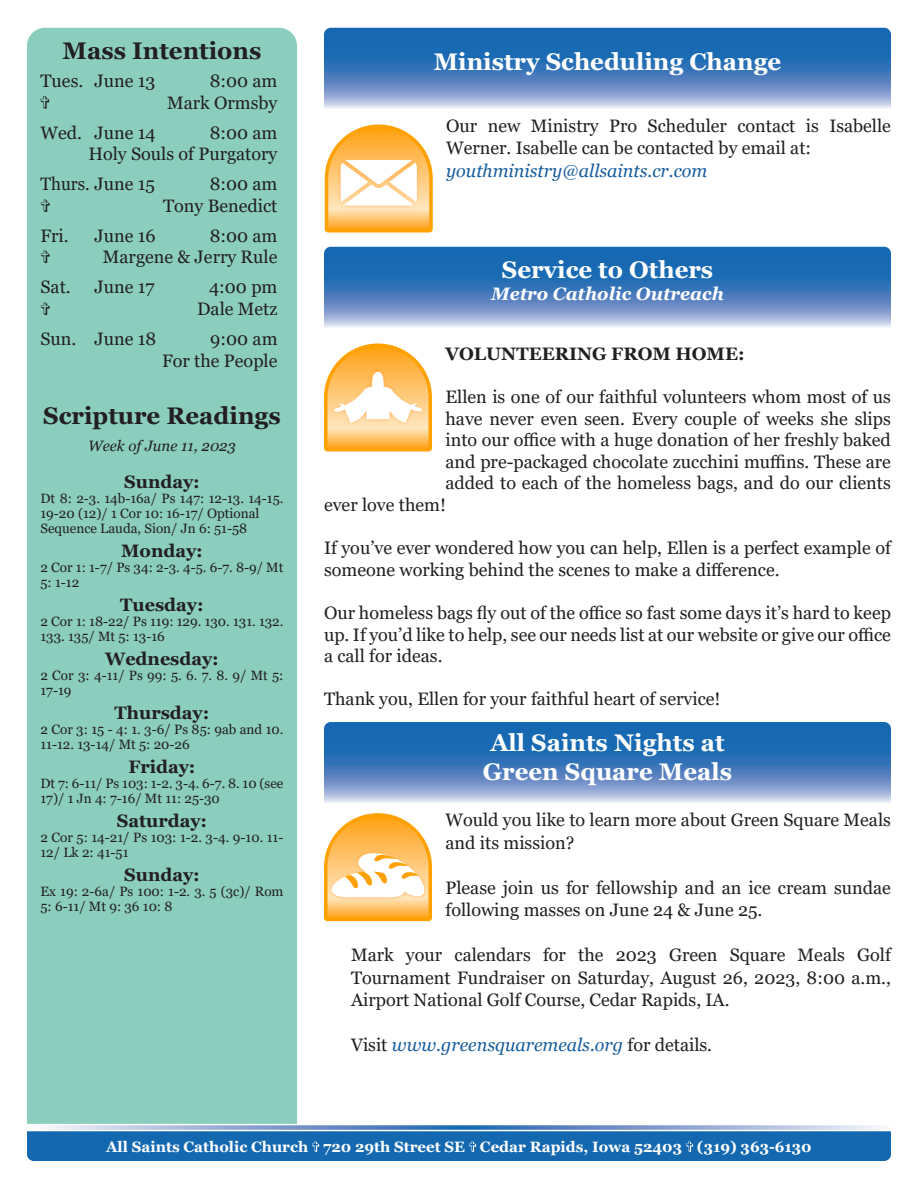
<style>
.page{position:relative;width:918px;height:1188px;background:#fff}
.page>*{position:absolute;margin:0;border:0;box-sizing:border-box;transform-origin:0 0}
.t1{font:700 24px/28.8px "Georgia";color:#fff;text-align:center}
.t2{font:700 24px "Georgia";color:#231f20}
.t3{font:18px/22.5px "Georgia";color:#231f20}
.t4{font:700 18px "Georgia";color:#231f20}
.t5{font:italic 18px "Georgia";color:#175d9e}
.t6{font:italic 700 18px "Georgia";color:#fff}
.t7{font:18px "Georgia";color:#231f20;scale:.95 1}
.t8{font:700 15px "Georgia";color:#fff}
.t9{font:italic 15px "Georgia";color:#231f20}
.t10{font:13.5px/15px "Georgia";color:#231f20}
.s1{font-style:normal;color:#231f20}
</style>
<div class="page">
<svg style="left:45px;top:1125px;width:836px;height:5px;background:#93add6"></svg>
<div style="left:27px;top:1131px;width:864px;height:30px;background:#1468b0"></div>
<div style="left:27px;top:28px;width:270px;height:1096px;background:#8bcebe"></div>
<svg style="left:41px;top:96px;width:8px;height:13px"></svg>
<svg style="left:324px;top:28px;width:567px;height:81px;background:#4d84c0"></svg>
<svg style="left:325px;top:125px;width:108px;height:108px"></svg>
<svg style="left:324px;top:247px;width:567px;height:81px;background:#4d84c0"></svg>
<svg style="left:324px;top:344px;width:108px;height:108px"></svg>
<svg style="left:324px;top:722px;width:567px;height:81px;background:#4c83c0"></svg>
<svg style="left:324px;top:813px;width:108px;height:108px"></svg>
<svg style="left:41px;top:199px;width:9px;height:13px"></svg>
<svg style="left:41px;top:251px;width:9px;height:12px"></svg>
<svg style="left:41px;top:303px;width:9px;height:12px"></svg>
<p class="t2" style="left:63px;top:36px;width:200px">Mass Intentions</p>
<p class="t3" style="left:40px;top:70px;width:117px">Tues. June 13</p>
<p class="t3" style="left:210px;top:70px;width:69px">8:00 am</p>
<p class="t3" style="left:167px;top:92px;width:112px">Mark Ormsby</p>
<p class="t3" style="left:40px;top:122px;width:117px">Wed. June 14</p>
<p class="t3" style="left:210px;top:122px;width:69px">8:00 am</p>
<p class="t3" style="left:88px;top:143px;width:191px">Holy Souls of Purgatory</p>
<p class="t7" style="left:40px;top:173px;width:122px">Thurs. June 15</p>
<p class="t3" style="left:210px;top:173px;width:69px">8:00 am</p>
<p class="t3" style="left:163px;top:195px;width:116px">Tony Benedict</p>
<p class="t3" style="left:40px;top:225px;width:30px">Fri.</p>
<p class="t3" style="left:94px;top:225px;width:63px">June 16</p>
<p class="t3" style="left:210px;top:225px;width:69px">8:00 am</p>
<p class="t3" style="left:103px;top:246px;width:176px">Margene &amp; Jerry Rule</p>
<p class="t3" style="left:40px;top:276px;width:32px">Sat.</p>
<p class="t3" style="left:94px;top:276px;width:62px">June 17</p>
<p class="t3" style="left:209px;top:276px;width:70px">4:00 pm</p>
<p class="t3" style="left:197px;top:298px;width:82px">Dale Metz</p>
<p class="t3" style="left:40px;top:328px;width:117px">Sun. June 18</p>
<p class="t3" style="left:210px;top:328px;width:69px">9:00 am</p>
<p class="t3" style="left:162px;top:350px;width:117px">For the People</p>
<p class="t2" style="left:43px;top:400px;width:239px">Scripture Readings</p>
<p class="t9" style="left:88px;top:437px;width:149px">Week of June 11, 2023</p>
<p class="t4" style="left:124px;top:470px;width:77px">Sunday:</p>
<p class="t10" style="left:40px;top:491px;width:245px">Dt 8: 2-3. 14b-16a/ Ps 147: 12-13. 14-15.<br>19-20 (12)/ 1 Cor 10: 16-17/ Optional</p>
<p class="t10" style="left:40px;top:521px;width:208px">Sequence Lauda, Sion/ Jn 6: 51-58</p>
<p class="t4" style="left:121px;top:539px;width:83px">Monday:</p>
<p class="t10" style="left:40px;top:560px;width:244px">2 Cor 1: 1-7/ Ps 34: 2-3. 4-5. 6-7. 8-9/ Mt<br>5: 1-12</p>
<p class="t4" style="left:120px;top:593px;width:85px">Tuesday:</p>
<p class="t10" style="left:40px;top:614px;width:245px">2 Cor 1: 18-22/ Ps 119: 129. 130. 131. 132.<br>133. 135/ Mt 5: 13-16</p>
<p class="t4" style="left:105px;top:647px;width:115px">Wednesday:</p>
<p class="t10" style="left:40px;top:668px;width:245px">2 Cor 3: 4-11/ Ps 99: 5. 6. 7. 8. 9/ Mt 5:<br>17-19</p>
<p class="t4" style="left:115px;top:701px;width:96px">Thursday:</p>
<p class="t10" style="left:40px;top:722px;width:245px">2 Cor 3: 15 - 4: 1. 3-6/ Ps 85: 9ab and 10.<br>11-12. 13-14/ Mt 5: 20-26</p>
<p class="t4" style="left:128px;top:755px;width:69px">Friday:</p>
<p class="t10" style="left:40px;top:776px;width:244px">Dt 7: 6-11/ Ps 103: 1-2. 3-4. 6-7. 8. 10 (see<br>17)/ 1 Jn 4: 7-16/ Mt 11: 25-30</p>
<p class="t4" style="left:117px;top:809px;width:92px">Saturday:</p>
<p class="t10" style="left:40px;top:830px;width:245px">2 Cor 5: 14-21/ Ps 103: 1-2. 3-4. 9-10. 11-<br>12/ Lk 2: 41-51</p>
<p class="t4" style="left:124px;top:863px;width:77px">Sunday:</p>
<p class="t10" style="left:40px;top:884px;width:245px">Ex 19: 2-6a/ Ps 100: 1-2. 3. 5 (3c)/ Rom<br>5: 6-11/ Mt 9: 36 10: 8</p>
<p class="t1" style="left:434px;top:47px;width:349px">Ministry Scheduling Change</p>
<p class="t3" style="left:446px;top:115px;width:446px">Our new Ministry Pro Scheduler contact is Isabelle<br>Werner. Isabelle can be contacted by email at:</p>
<p class="t5" style="left:446px;top:159px;width:263px">youthministry@allsaints.cr.com</p>
<p class="t1" style="left:502px;top:255px;width:213px">Service to Others</p>
<p class="t6" style="left:491px;top:282px;width:234px">Metro Catholic Outreach</p>
<p class="t4" style="left:446px;top:342px;width:301px">VOLUNTEERING FROM HOME:</p>
<p class="t3" style="left:446px;top:386px;width:447px">Ellen is one of our faithful volunteers whom most of us</p>
<p class="t3" style="left:446px;top:408px;width:447px">have never even seen. Every couple of weeks she slips</p>
<p class="t3" style="left:446px;top:429px;width:447px">into our office with a huge donation of her freshly baked</p>
<p class="t3" style="left:446px;top:451px;width:447px">and pre-packaged chocolate zucchini muffins. These are</p>
<p class="t3" style="left:446px;top:472px;width:447px">added to each of the homeless bags, and do our clients</p>
<p class="t3" style="left:324px;top:494px;width:124px">ever love them!</p>
<p class="t3" style="left:324px;top:538px;width:568px;line-height:21.6px">If you’ve ever wondered how you can help, Ellen is a perfect example of someone working behind the scenes to make a difference.</p>
<p class="t3" style="left:324px;top:602px;width:568px;line-height:21.6px;text-align:justify">Our homeless bags fly out of the office so fast some days it’s hard to keep up. If you’d like to help, see our needs list at our website or give our office a call for ideas.</p>
<p class="t3" style="left:324px;top:688px;width:398px">Thank you, Ellen for your faithful heart of service!</p>
<p class="t1" style="left:483px;top:729px;width:251px">All Saints Nights at<br>Green Square Meals</p>
<p class="t3" style="left:446px;top:809px;width:447px">Would you like to learn more about Green Square Meals and its mission?</p>
<p class="t3" style="left:446px;top:877px;width:447px">Please join us for fellowship and an ice cream sundae following masses on June 24 &amp; June 25.</p>
<p class="t3" style="left:351px;top:944px;width:542px;text-align:justify">Mark your calendars for the 2023 Green Square Meals Golf Tournament Fundraiser on Saturday, August 26, 2023, 8:00 a.m., Airport National Golf Course, Cedar Rapids, IA.</p>
<p class="t5" style="left:351px;top:1034px;width:363px"><span class="s1">Visit</span> www.greensquaremeals.org <span class="s1">for details.</span></p>
<p class="t8" style="left:106px;top:1137px;width:707px">All Saints Catholic Church 720 29th Street SE Cedar Rapids, Iowa 52403 (319) 363-6130</p>
</div>
